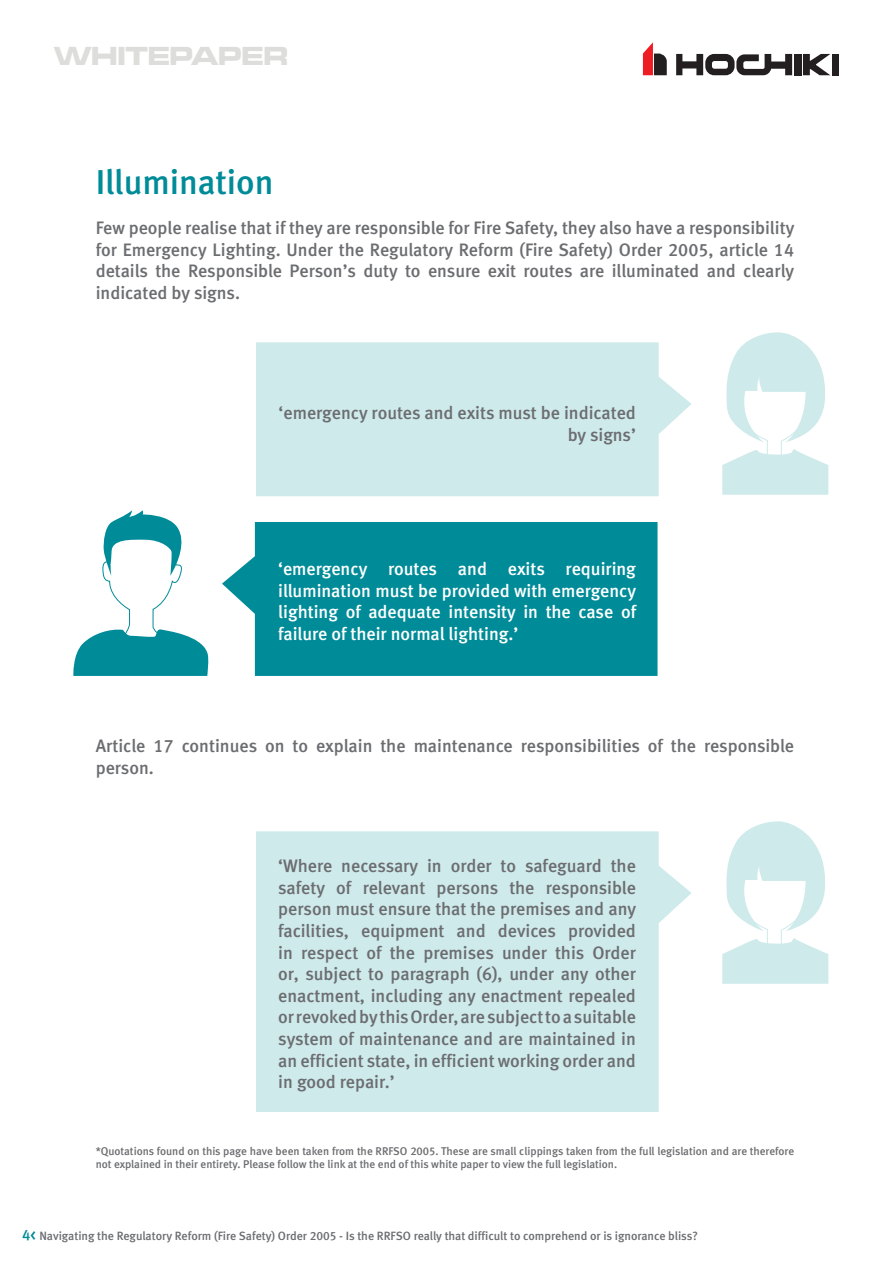
<style>
.page{position:relative;width:893px;height:1263px;background:#fff}
.page>*{position:absolute;margin:0;border:0;box-sizing:border-box;transform-origin:0 0}
.t1{font:34.5px "Meta Medium CELF";color:#008b98}
.t2{font:30px/36px "Meta Medium CELF";color:#6c6d70}
.t3{font:27px "Microgramma D Bold Exte";color:#dddddb}
.t4{font:18px/21.6px "Meta Medium CELF";color:#6c6d70;text-align:justify}
.t5{font:18px/21.6px "Meta Medium CELF";color:#fff;text-align:justify}
.t6{font:12px "Meta Medium CELF";color:#6c6d70}
.t7{font:11.25px/13.5px "Meta Medium CELF";color:#6c6d70}
.s1{font-size:15px;color:#008b98}
</style>
<div class="page">
<svg style="left:643px;top:42px;width:24px;height:33px"></svg>
<svg style="left:676px;top:54px;width:116px;height:21px"></svg>
<div style="left:794px;top:54px;width:7px;height:21px;background:#231f20"></div>
<svg style="left:803px;top:54px;width:27px;height:21px"></svg>
<div style="left:832px;top:54px;width:7px;height:21px;background:#231f20"></div>
<div style="left:222px;top:522px;width:435px;height:154px;background:#008b98"></div>
<div style="left:256px;top:342px;width:435px;height:154px;background:#ceeaeb"></div>
<svg style="left:722px;top:332px;width:107px;height:163px"></svg>
<svg style="left:73px;top:510px;width:136px;height:166px"></svg>
<svg style="left:722px;top:821px;width:107px;height:163px"></svg>
<div style="left:256px;top:831px;width:435px;height:281px;background:#ceeaeb"></div>
<h3 class="t3" style="left:54px;top:37px;width:235px">WHITEPAPER</h3>
<p class="t1" style="left:96px;top:161px;width:179px">Illumination</p>
<p class="t4" style="left:96px;top:217px;width:700px">Few people realise that if they are responsible for Fire Safety, they also have a responsibility for Emergency Lighting. Under the Regulatory Reform (Fire Safety) Order 2005, article 14 details the Responsible Person’s duty to ensure exit routes are illuminated and clearly indicated by signs.</p>
<p class="t4" style="left:279px;top:402px;width:359px;text-align:right">‘emergency routes and exits must be indicated by signs’</p>
<p class="t5" style="left:278px;top:558px;width:359px">‘emergency routes and exits requiring illumination must be provided with emergency lighting of adequate intensity in the case of failure of their normal lighting.’</p>
<p class="t4" style="left:96px;top:735px;width:700px">Article 17 continues on to explain the maintenance responsibilities of the responsible person.</p>
<p class="t4" style="left:278px;top:855px;width:359px">‘Where necessary in order to safeguard the safety of relevant persons the responsible person must ensure that the premises and any facilities, equipment and devices provided in respect of the premises under this Order or, subject to paragraph (6), under any other enactment, including any enactment repealed or revoked by this Order, are subject to a suitable system of maintenance and are maintained in an efficient state, in efficient working order and in good repair.’</p>
<p class="t2" style="left:278px;top:879px;width:359px">‘emergency routes and exits must be indicated by signs’</p>
<p class="t7" style="left:96px;top:1144px;width:700px">*Quotations found on this page have been taken from the RRFSO 2005. These are small clippings taken from the full legislation and are therefore not explained in their entirety. Please follow the link at the end of this white paper to view the full legislation.</p>
<p class="t6" style="left:22px;top:1228px;width:677px"><span class="s1">4&lt;</span> Navigating the Regulatory Reform (Fire Safety) Order 2005 - Is the RRFSO really that difficult to comprehend or is ignorance bliss?</p>
</div>
